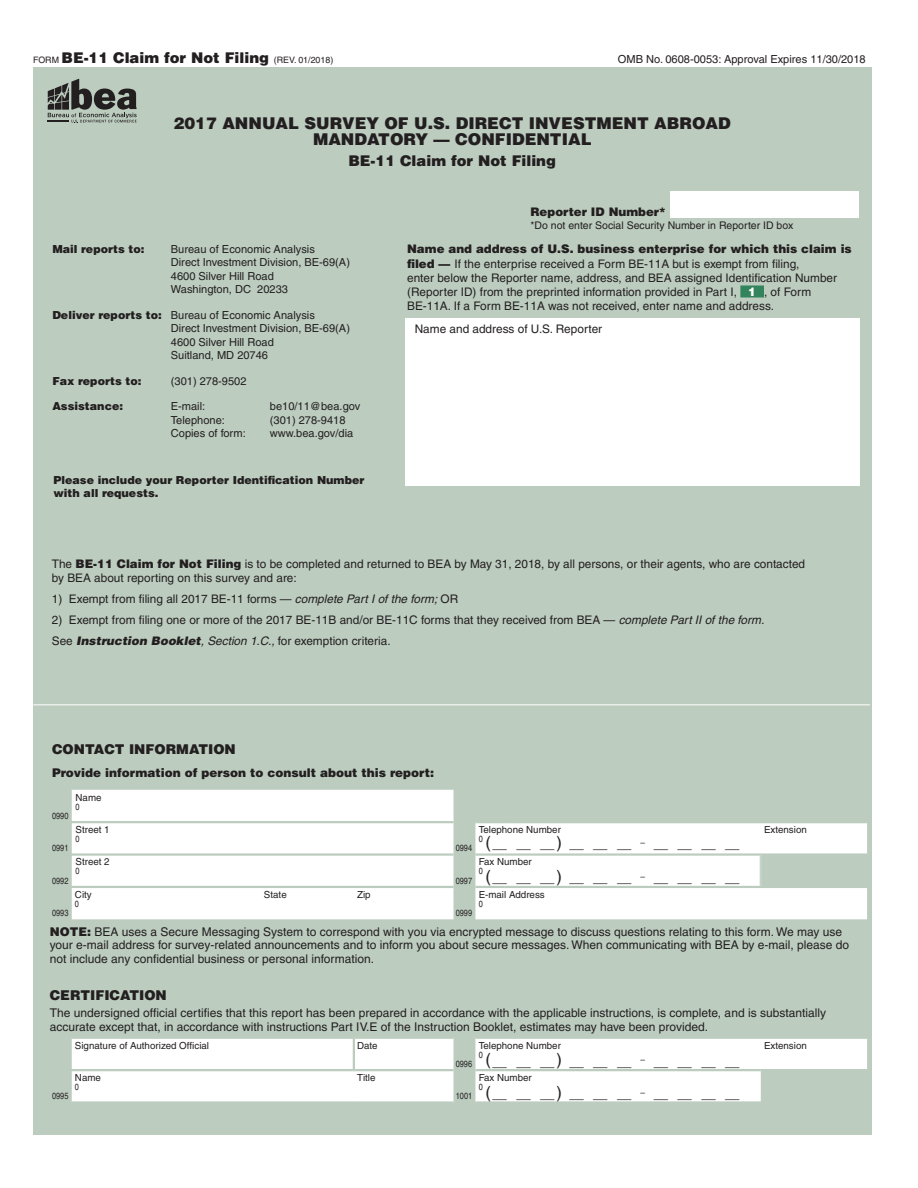
<style>
.page{position:relative;width:918px;height:1188px;background:#fff}
.page>*{position:absolute;margin:0;border:0;box-sizing:border-box;transform-origin:0 0}
.t1{font:300 21px "Eras ITC";color:#231f20}
.t2{font:900 16.2px/16.2px "Helvetica";color:#231f20;text-align:center}
.t3{font:900 14.7px "Helvetica";color:#231f20}
.t4{font:900 13.5px "Helvetica";color:#231f20}
.t5{font:12px/13.5px "Helvetica";color:#231f20}
.t6{font:900 12px "Helvetica";color:#231f20}
.t7{font:11.85px/14.1px "Helvetica";color:#231f20}
.t8{font:900 11.85px "Helvetica";color:#231f20}
.t9{font:11.1px/13.5px "Helvetica";color:#231f20}
.t10{font:900 11.1px/13.2px "Helvetica";color:#231f20}
.t11{font:10.5px "Helvetica";color:#231f20}
.t12{font:9.75px "Helvetica";color:#231f20}
.t13{font:condensed 9px "Helvetica";color:#231f20}
.s1{font-weight:400;font-size:8.85px}
.s2{font-weight:900}
.s3{font-weight:900;color:#fff}
.s4{font-style:italic}
.s5{font-weight:900;font-style:italic}
</style>
<div class="page">
<div style="left:33px;top:68px;width:839px;height:1067px;background:#bcccbf"></div>
<div style="left:405px;top:318px;width:454px;height:168px;background:#fff"></div>
<hr style="left:33px;top:704px;width:837px;height:1px;background:#fff">
<div style="left:670px;top:191px;width:189px;height:27px;background:#fff"></div>
<div style="left:740px;top:285px;width:24px;height:12px;background:#32845c"></div>
<svg style="left:48px;top:79px;width:89px;height:44px"></svg>
<svg style="left:72px;top:790px;width:795px;height:311px;fill:#fafbfa"></svg>
<hr style="left:50px;top:821px;width:404px;height:2px;background:#bcccbf">
<hr style="left:475px;top:821px;width:30px;height:2px;background:#bcccbf">
<hr style="left:505px;top:821px;width:362px;height:2px;background:#bcccbf">
<hr style="left:50px;top:853px;width:404px;height:3px;background:#bcccbf">
<hr style="left:475px;top:853px;width:30px;height:3px;background:#bcccbf">
<hr style="left:505px;top:853px;width:362px;height:3px;background:#bcccbf">
<hr style="left:50px;top:886px;width:404px;height:2px;background:#bcccbf">
<hr style="left:475px;top:886px;width:30px;height:2px;background:#bcccbf">
<hr style="left:505px;top:886px;width:362px;height:2px;background:#bcccbf">
<hr style="left:72px;top:1037px;width:282px;height:2px;background:#bcccbf">
<hr style="left:353px;top:1039px;width:2px;height:30px;background:#bcccbf">
<hr style="left:354px;top:1037px;width:100px;height:2px;background:#bcccbf">
<hr style="left:475px;top:1037px;width:30px;height:2px;background:#bcccbf">
<hr style="left:505px;top:1037px;width:362px;height:2px;background:#bcccbf">
<hr style="left:50px;top:1069px;width:304px;height:2px;background:#bcccbf">
<hr style="left:354px;top:1069px;width:100px;height:2px;background:#bcccbf">
<hr style="left:475px;top:1069px;width:30px;height:2px;background:#bcccbf">
<hr style="left:505px;top:1069px;width:256px;height:2px;background:#bcccbf">
<hr style="left:761px;top:1069px;width:106px;height:2px;background:#bcccbf">
<hr style="left:760px;top:856px;width:2px;height:30px;background:#c5d3c8">
<p class="t3" style="left:33px;top:52px;width:302px"><span class="s1">FORM</span> BE-11 Claim for Not Filing <span class="s1">(REV. 01/2018)</span></p>
<p class="t9" style="left:618px;top:53px;width:249px">OMB No. 0608-0053: Approval Expires 11/30/2018</p>
<h2 class="t2" style="left:174px;top:116px;width:559px">2017 ANNUAL SURVEY OF U.S. DIRECT INVESTMENT ABROAD<br>MANDATORY — CONFIDENTIAL</h2>
<p class="t3" style="left:349px;top:155px;width:209px">BE-11 Claim for Not Filing</p>
<p class="t10" style="left:52px;top:243px;width:94px">Mail reports to:</p>
<p class="t9" style="left:171px;top:243px;width:181px">Bureau of Economic Analysis<br>Direct Investment Division, BE-69(A)<br>4600 Silver Hill Road<br>Washington, DC 20233</p>
<p class="t9" style="left:171px;top:309px;width:181px;text-indent:-118px"><span class="s2">Deliver reports to:</span> Bureau of Economic Analysis<br>Direct Investment Division, BE-69(A)<br>4600 Silver Hill Road<br>Suitland, MD 20746</p>
<p class="t10" style="left:52px;top:375px;width:91px">Fax reports to:</p>
<p class="t9" style="left:171px;top:375px;width:77px">(301) 278-9502</p>
<p class="t10" style="left:52px;top:400px;width:72px">Assistance:</p>
<p class="t9" style="left:171px;top:400px;width:36px">E-mail:</p>
<p class="t9" style="left:270px;top:400px;width:92px">be10/11@bea.gov</p>
<p class="t9" style="left:171px;top:414px;width:56px">Telephone:</p>
<p class="t9" style="left:270px;top:414px;width:77px">(301) 278-9418</p>
<p class="t9" style="left:171px;top:427px;width:77px">Copies of form:</p>
<p class="t9" style="left:270px;top:427px;width:85px">www.bea.gov/dia</p>
<p class="t10" style="left:54px;top:474px;width:312px">Please include your Reporter Identification Number with all requests.</p>
<p class="t8" style="left:530px;top:207px;width:137px">Reporter ID Number*</p>
<p class="t11" style="left:530px;top:222px;width:264px">*Do not enter Social Security Number in Reporter ID box</p>
<p class="t7" style="left:407px;top:243px;width:446px"><span class="s2">Name and address of U.S. business enterprise for which this claim is filed —</span> If the enterprise received a Form BE-11A but is exempt from filing,<br>enter below the Reporter name, address, and BEA assigned Identification Number (Reporter ID) from the preprinted information provided in Part I, <span class="s3">1</span> , of Form BE-11A. If a Form BE-11A was not received, enter name and address.</p>
<p class="t7" style="left:415px;top:323px;width:189px">Name and address of U.S. Reporter</p>
<p class="t7" style="left:52px;top:558px;width:755px">The <span class="s2">BE-11 Claim for Not Filing</span> is to be completed and returned to BEA by May 31, 2018, by all persons, or their agents, who are contacted by BEA about reporting on this survey and are:</p>
<p class="t7" style="left:52px;top:593px;width:408px">1) Exempt from filing all 2017 BE-11 forms — <span class="s4">complete Part I of the form;</span> OR</p>
<p class="t7" style="left:52px;top:611px;width:714px;line-height:20.9px">2) Exempt from filing one or more of the 2017 BE-11B and/or BE-11C forms that they received from BEA — <span class="s4">complete Part II of the form.<br></span>See <span class="s5">Instruction Booklet</span><span class="s4">, Section 1.C.,</span> for exemption criteria.</p>
<p class="t4" style="left:52px;top:745px;width:185px">CONTACT INFORMATION</p>
<p class="t6" style="left:52px;top:768px;width:383px">Provide information of person to consult about this report:</p>
<p class="t12" style="left:76px;top:794px;width:28px">Name</p>
<p class="t13" style="left:76px;top:803px;width:6px">0</p>
<p class="t13" style="left:52px;top:812px;width:18px">0990</p>
<p class="t13" style="left:52px;top:845px;width:18px">0991</p>
<p class="t12" style="left:76px;top:826px;width:36px">Street 1</p>
<p class="t13" style="left:76px;top:835px;width:6px">0</p>
<p class="t12" style="left:479px;top:826px;width:84px">Telephone Number</p>
<p class="t13" style="left:479px;top:835px;width:6px">0</p>
<h1 class="t1" style="left:485px;top:837px;width:256px"><sup>(</sup>———<sup>)</sup>——— <sup>-</sup> ————</h1>
<p class="t13" style="left:456px;top:845px;width:18px">0994</p>
<p class="t12" style="left:764px;top:826px;width:44px">Extension</p>
<p class="t12" style="left:76px;top:858px;width:36px">Street 2</p>
<p class="t13" style="left:76px;top:868px;width:6px">0</p>
<p class="t13" style="left:52px;top:877px;width:18px">0992</p>
<p class="t12" style="left:479px;top:858px;width:55px">Fax Number</p>
<p class="t13" style="left:479px;top:868px;width:6px">0</p>
<h1 class="t1" style="left:485px;top:870px;width:256px"><sup>(</sup>———<sup>)</sup>——— <sup>-</sup> ————</h1>
<p class="t13" style="left:456px;top:877px;width:18px">0997</p>
<p class="t12" style="left:75px;top:891px;width:18px">City</p>
<p class="t13" style="left:75px;top:900px;width:6px">0</p>
<p class="t12" style="left:264px;top:891px;width:24px">State</p>
<p class="t12" style="left:357px;top:891px;width:15px">Zip</p>
<p class="t12" style="left:479px;top:891px;width:68px">E-mail Address</p>
<p class="t13" style="left:479px;top:900px;width:6px">0</p>
<p class="t5" style="left:50px;top:926px;width:801px"><span class="s2">NOTE:</span> BEA uses a Secure Messaging System to correspond with you via encrypted message to discuss questions relating to this form. We may use your e-mail address for survey-related announcements and to inform you about secure messages. When communicating with BEA by e-mail, please do not include any confidential business or personal information.</p>
<p class="t4" style="left:50px;top:991px;width:119px">CERTIFICATION</p>
<p class="t5" style="left:50px;top:1008px;width:778px">The undersigned official certifies that this report has been prepared in accordance with the applicable instructions, is complete, and is substantially accurate except that, in accordance with instructions Part IV.E of the Instruction Booklet, estimates may have been provided.</p>
<p class="t12" style="left:75px;top:1042px;width:136px">Signature of Authorized Official</p>
<p class="t12" style="left:357px;top:1042px;width:22px">Date</p>
<p class="t13" style="left:456px;top:1060px;width:18px">0996</p>
<p class="t13" style="left:52px;top:910px;width:18px">0993</p>
<p class="t13" style="left:456px;top:910px;width:18px">0999</p>
<p class="t12" style="left:479px;top:1042px;width:84px">Telephone Number</p>
<p class="t13" style="left:479px;top:1051px;width:6px">0</p>
<p class="t12" style="left:764px;top:1042px;width:44px">Extension</p>
<h1 class="t1" style="left:485px;top:1054px;width:256px"><sup>(</sup>———<sup>)</sup>——— <sup>-</sup> ————</h1>
<p class="t12" style="left:75px;top:1074px;width:28px">Name</p>
<p class="t13" style="left:75px;top:1083px;width:6px">0</p>
<p class="t13" style="left:52px;top:1093px;width:18px">0995</p>
<p class="t12" style="left:357px;top:1074px;width:20px">Title</p>
<p class="t13" style="left:456px;top:1093px;width:18px">1001</p>
<p class="t12" style="left:479px;top:1074px;width:55px">Fax Number</p>
<p class="t13" style="left:479px;top:1083px;width:6px">0</p>
<h1 class="t1" style="left:485px;top:1087px;width:256px"><sup>(</sup>———<sup>)</sup>——— <sup>-</sup> ————</h1>
</div>
